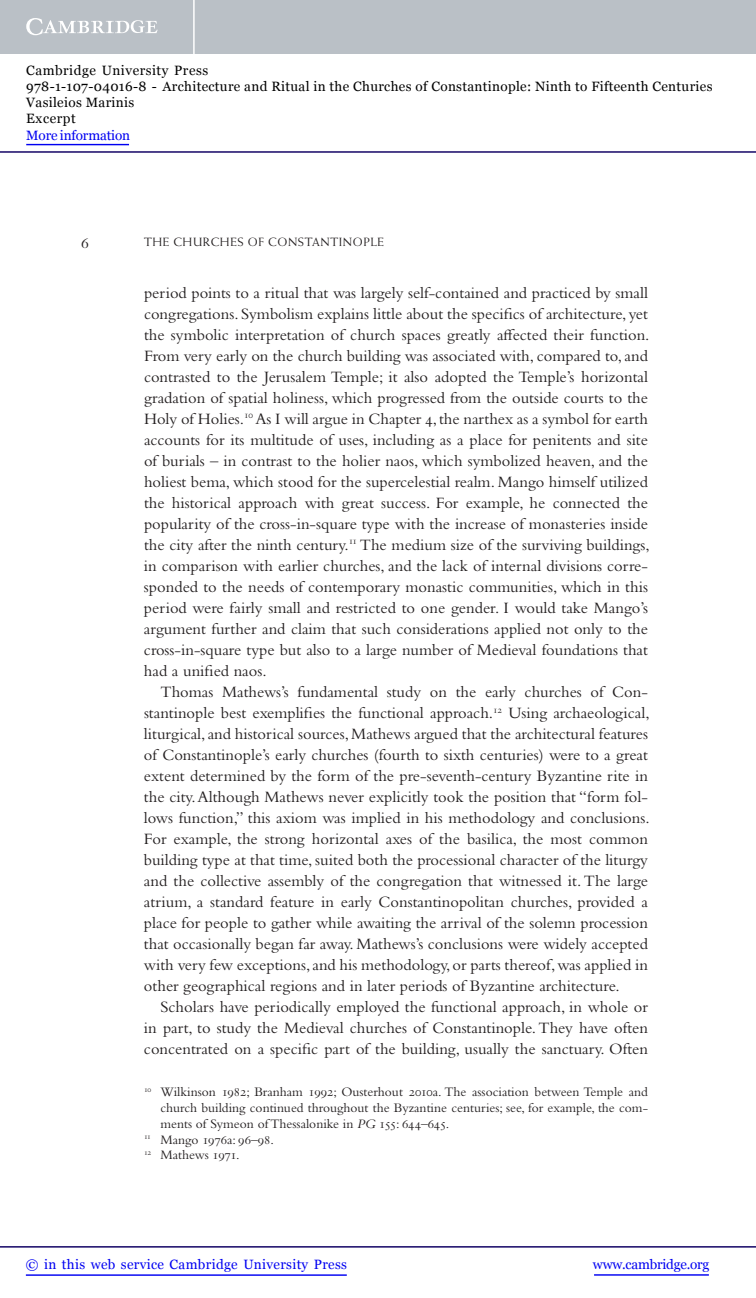
<style>
.page{position:relative;width:756px;height:1298px;background:#fff}
.page>*{position:absolute;margin:0;border:0;box-sizing:border-box;transform-origin:0 0}
.t1{font:16.5px/21px "Bembo Std";color:#231f20;text-align:justify}
.t2{font:13.5px "Bembo Std";color:#231f20}
.t3{font:13.5px/16.2px "Georgia";letter-spacing:.025em;color:#000}
.t4{font:13.5px "Georgia";letter-spacing:.025em;color:#0000f1}
.t5{font:13.5px "Georgia";letter-spacing:-.015em;color:#0000f1}
.t6{font:13.5px "Georgia";letter-spacing:-.01em;color:#0000f1}
.t7{font:12px "Weiss Std";letter-spacing:.05em;color:#231f20}
.s1{font-style:italic}
</style>
<div class="page">
<div style="left:0;top:0;width:756px;height:54px;background:#bac0c6"></div>
<svg style="left:26px;top:18px;width:132px;height:17px"></svg>
<hr style="left:193px;top:0;width:2px;height:54px;background:#fff">
<hr style="left:0;top:151px;width:756px;height:2px;background:#150666">
<hr style="left:594px;top:1274px;width:115px;height:1px;background:#0000f1">
<hr style="left:0;top:1246px;width:756px;height:1px;background:#150666">
<hr style="left:26px;top:1274px;width:321px;height:1px;background:#0000f1">
<hr style="left:26px;top:144px;width:103px;height:1px;background:#0000f1">
<p class="t3" style="left:26px;top:62px;width:688px">Cambridge University Press<br>978-1-107-04016-8 - Architecture and Ritual in the Churches of Constantinople: Ninth to Fifteenth Centuries Vasileios Marinis<br>Excerpt</p>
<p class="t6" style="left:26px;top:127px;width:105px">More information</p>
<p class="t1" style="left:81px;top:234px;width:9px">6</p>
<p class="t7" style="left:144px;top:237px;width:241px">THE CHURCHES OF CONSTANTINOPLE</p>
<p class="t1" style="left:144px;top:283px;width:507px">period points to a ritual that was largely self-contained and practiced by small congregations. Symbolism explains little about the specifics of architecture, yet the symbolic interpretation of church spaces greatly affected their function.<br>From very early on the church building was associated with, compared to, and contrasted to the Jerusalem Temple; it also adopted the Temple’s horizontal gradation of spatial holiness, which progressed from the outside courts to the Holy of Holies. <sup>10</sup> As I will argue in Chapter 4 , the narthex as a symbol for earth accounts for its multitude of uses, including as a place for penitents and site of burials – in contrast to the holier naos, which symbolized heaven, and the holiest bema, which stood for the supercelestial realm. Mango himself utilized the historical approach with great success. For example, he connected the popularity of the cross-in-square type with the increase of monasteries inside the city after the ninth century. <sup>11</sup> The medium size of the surviving buildings, in comparison with earlier churches, and the lack of internal divisions corre&shy;sponded to the needs of contemporary monastic communities, which in this period were fairly small and restricted to one gender. I would take Mango’s argument further and claim that such considerations applied not only to the cross-in-square type but also to a large number of Medieval foundations that had a unified naos.</p>
<p class="t1" style="left:144px;top:682px;width:507px;text-indent:17px">Thomas Mathews’s fundamental study on the early churches of Con&shy;stantinople best exemplifies the functional approach. <sup>12</sup> Using archaeological, liturgical, and historical sources, Mathews argued that the architectural features of Constantinople’s early churches (fourth to sixth centuries) were to a great extent determined by the form of the pre-seventh-century Byzantine rite in the city. Although Mathews never explicitly took the position that “form fol&shy;lows function,” this axiom was implied in his methodology and conclusions.<br>For example, the strong horizontal axes of the basilica, the most common building type at that time, suited both the processional character of the liturgy and the collective assembly of the congregation that witnessed it. The large atrium, a standard feature in early Constantinopolitan churches, provided a place for people to gather while awaiting the arrival of the solemn procession that occasionally began far away. Mathews’s conclusions were widely accepted with very few exceptions, and his methodology, or parts thereof, was applied in other geographical regions and in later periods of Byzantine architecture.</p>
<p class="t1" style="left:144px;top:997px;width:506px;text-indent:16px">Scholars have periodically employed the functional approach, in whole or in part, to study the Medieval churches of Constantinople. They have often concentrated on a specific part of the building, usually the sanctuary. Often</p>
<p class="t2" style="left:144px;top:1087px;width:506px"><sup>10</sup> Wilkinson 1982 ; Branham 1992 ; Ousterhout 2010a . The association between Temple and</p>
<p class="t2" style="left:161px;top:1102px;width:489px">church building continued throughout the Byzantine centuries; see, for example, the com-</p>
<p class="t2" style="left:161px;top:1118px;width:290px">ments of Symeon of Thessalonike in <span class="s1">PG</span> 155: 644–645.</p>
<p class="t2" style="left:144px;top:1134px;width:132px"><sup>11</sup> Mango 1976a : 96–98.</p>
<p class="t2" style="left:144px;top:1150px;width:97px"><sup>12</sup> Mathews 1971 .</p>
<p class="t4" style="left:26px;top:1256px;width:323px">© in this web service Cambridge University Press</p>
<p class="t5" style="left:593px;top:1256px;width:118px">www.cambridge.org</p>
</div>
